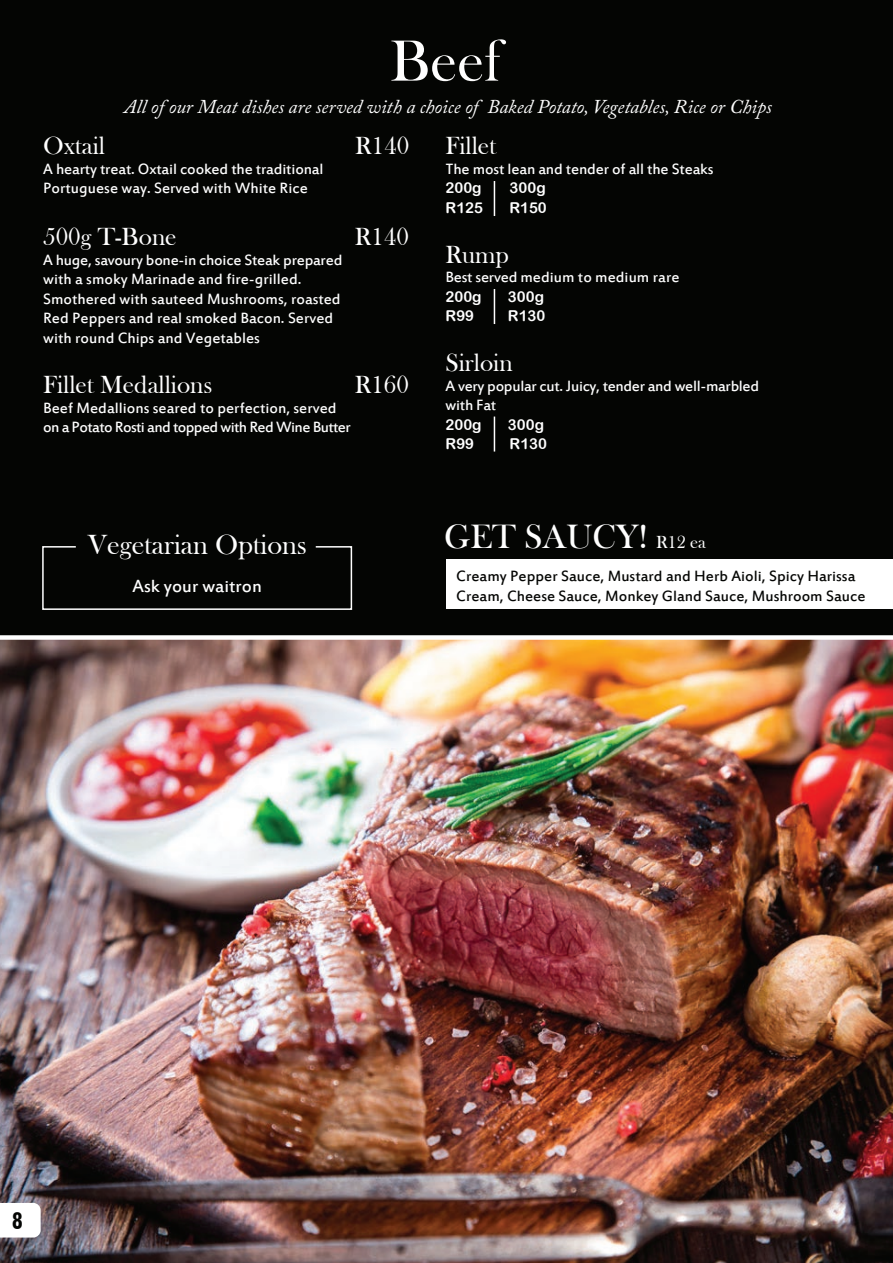
<style>
.page{position:relative;width:893px;height:1263px;background:#040503}
.page>*{position:absolute;margin:0;border:0;box-sizing:border-box;transform-origin:0 0}
.t1{font:60px "Bask Old Face";color:#fff}
.t2{font:34.65px "Bask Old Face";color:#fff}
.t3{font:28.5px "Bask Old Face";color:#fff}
.t4{font:25.5px "Bask Old Face";color:#fff}
.t5{font:22.5px "Geometric 706 BT Black Condensed B";color:#040503}
.t6{font:italic 19.5px "Adobe Caslon Pro";color:#fff}
.t7{font:19.5px "Estrangelo Edessa";color:#fff}
.t8{font:16.5px/19.5px "Estrangelo Edessa";color:#fff}
.t9{font:16.5px/19.5px "Estrangelo Edessa";color:#040503}
.t10{font:16.5px/19.5px "Estrangelo Edessa";letter-spacing:-.02em;color:#fff}
.t11{font:15px "Arial Rounded MT Bold";color:#fff}
.s1{font-size:18px}
</style>
<div class="page">
<img style="left:0;top:635px;width:893px;height:628px">
<svg style="left:0;top:1203px;width:41px;height:34px"></svg>
<hr style="left:494px;top:181px;width:1px;height:35px;background:#fff">
<hr style="left:494px;top:289px;width:1px;height:35px;background:#fff">
<hr style="left:494px;top:416px;width:1px;height:35px;background:#fff">
<div style="left:446px;top:559px;width:447px;height:50px;background:#fff"></div>
<svg style="left:42px;top:546px;width:311px;height:64px"></svg>
<h1 class="t1" style="left:390px;top:28px;width:113px">Beef</h1>
<p class="t6" style="left:124px;top:95px;width:649px">All of our Meat dishes are served with a choice of Baked Potato, Vegetables, Rice or Chips</p>
<h3 class="t4" style="left:446px;top:132px;width:52px">Fillet</h3>
<p class="t8" style="left:446px;top:160px;width:269px">The most lean and tender of all the Steaks</p>
<p class="t11" style="left:446px;top:179px;width:38px">200g</p>
<p class="t11" style="left:510px;top:179px;width:38px">300g</p>
<p class="t11" style="left:446px;top:199px;width:39px">R125</p>
<p class="t11" style="left:509px;top:199px;width:39px">R150</p>
<h3 class="t4" style="left:446px;top:240px;width:65px">Rump</h3>
<p class="t8" style="left:446px;top:269px;width:235px">Best served medium to medium rare</p>
<p class="t11" style="left:446px;top:288px;width:38px">200g</p>
<p class="t11" style="left:508px;top:288px;width:38px">300g</p>
<p class="t11" style="left:446px;top:307px;width:30px">R99</p>
<p class="t11" style="left:508px;top:307px;width:39px">R130</p>
<h3 class="t4" style="left:446px;top:349px;width:69px">Sirloin</h3>
<p class="t10" style="left:446px;top:377px;width:315px">A very popular cut. Juicy, tender and well-marbled with Fat</p>
<p class="t11" style="left:446px;top:416px;width:38px">200g</p>
<p class="t11" style="left:508px;top:416px;width:38px">300g</p>
<p class="t11" style="left:446px;top:435px;width:30px">R99</p>
<p class="t11" style="left:510px;top:435px;width:39px">R130</p>
<h3 class="t4" style="left:43px;top:132px;width:63px">Oxtail</h3>
<h3 class="t4" style="left:355px;top:132px;width:56px">R140</h3>
<p class="t8" style="left:43px;top:160px;width:282px">A hearty treat. Oxtail cooked the traditional<br>Portuguese way. Served with White Rice</p>
<h3 class="t4" style="left:43px;top:223px;width:135px">500g T-Bone</h3>
<h3 class="t4" style="left:355px;top:223px;width:56px">R140</h3>
<p class="t8" style="left:43px;top:251px;width:301px">A huge, savoury bone-in choice Steak prepared with a smoky Marinade and fire-grilled.<br>Smothered with sauteed Mushrooms, roasted Red Peppers and real smoked Bacon. Served with round Chips and Vegetables</p>
<h3 class="t4" style="left:43px;top:371px;width:171px">Fillet Medallions</h3>
<h3 class="t4" style="left:355px;top:371px;width:56px">R160</h3>
<p class="t8" style="left:43px;top:399px;width:309px">Beef Medallions seared to perfection, served on a Potato Rosti and topped with Red Wine Butter</p>
<h3 class="t3" style="left:88px;top:529px;width:221px">Vegetarian Options</h3>
<p class="t7" style="left:132px;top:576px;width:131px">Ask your waitron</p>
<h2 class="t2" style="left:444px;top:517px;width:263px">GET SAUCY! <span class="s1">R12 ea</span></h2>
<p class="t9" style="left:456px;top:567px;width:411px">Creamy Pepper Sauce, Mustard and Herb Aioli, Spicy Harissa<br>Cream, Cheese Sauce, Monkey Gland Sauce, Mushroom Sauce</p>
<h3 class="t5" style="left:12px;top:1206px;width:13px">8</h3>
</div>
